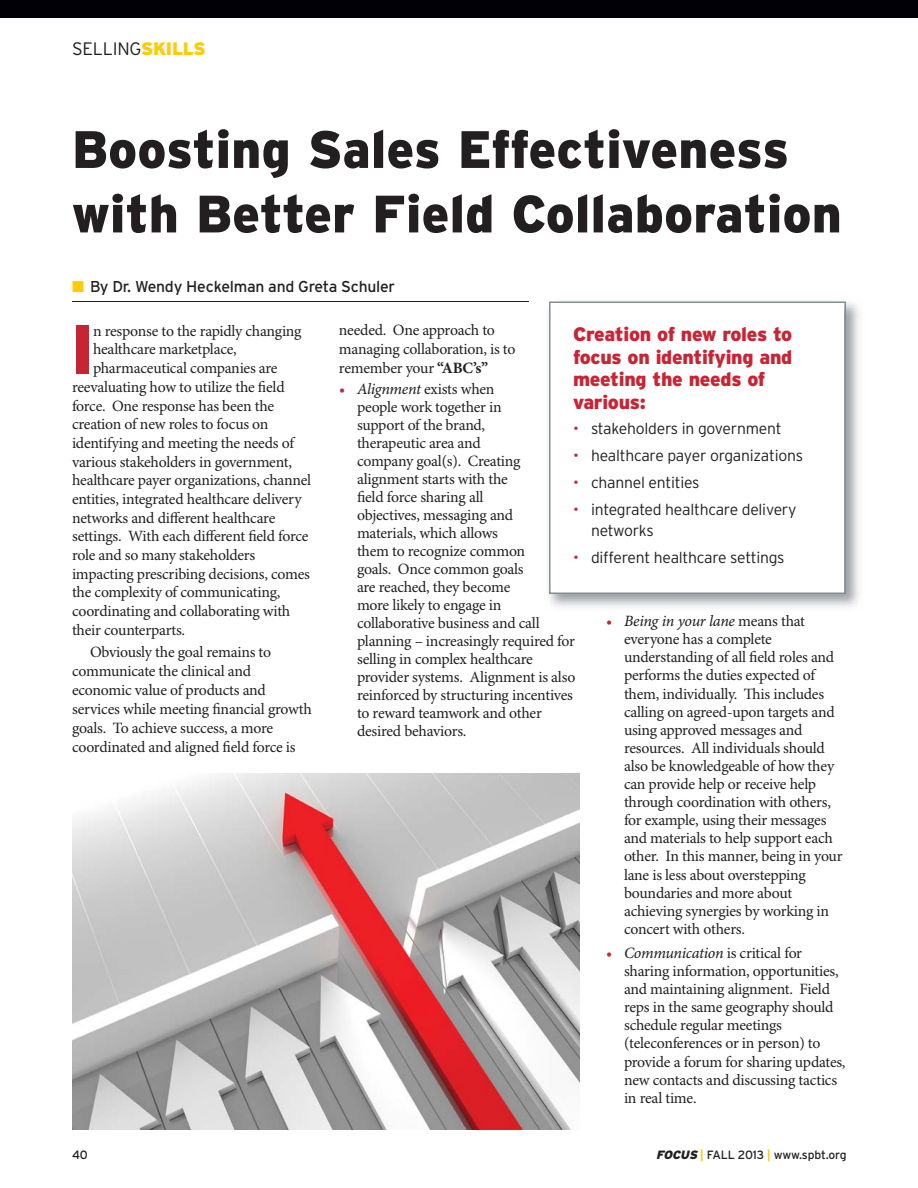
<style>
.page{position:relative;width:918px;height:1188px;background:#fff}
.page>*{position:absolute;margin:0;border:0;box-sizing:border-box;transform-origin:0 0}
.t1{font:900 69.9px "Interstate";color:#c92434;scale:.87 1}
.t2{font:900 52.5px/64.5px "Interstate";letter-spacing:.005em;color:#231f20}
.t3{font:900 19.5px/22.5px "Interstate";letter-spacing:-.015em;color:#c92434}
.t4{font:300 18px "Interstate";letter-spacing:-.015em;color:#231f20}
.t5{font:15.75px/18.1px "Minion Pro";letter-spacing:-.015em;color:#231f20}
.t6{font:300 15.75px/21px "Interstate";letter-spacing:-.015em;color:#231f20}
.t7{font:15.75px "Minion Pro It Capt";letter-spacing:-.025em;color:#231f20}
.t8{font:15.75px "Interstate";letter-spacing:-.015em;color:#231f20}
.t9{font:12px "Interstate";letter-spacing:-.01em;color:#231f20}
.s1{font-weight:900;color:#ffcb04}
.s2{color:#ffcb04}
.s3{font-weight:700}
.s4{color:#c92434}
.s5{font-family:"Minion Pro It Capt"}
.s6{font-family:"Minion Pro";color:#c92434}
.s7{font-family:"Minion Pro"}
.s8{font-weight:900;font-style:italic}
.s9{font-weight:700;color:#ffcb04}
</style>
<div class="page">
<div style="left:0;top:0;width:918px;height:18px;background:#000006"></div>
<hr style="left:72px;top:301px;width:457px;height:1px;background:#231f20">
<img style="left:72px;top:774px;width:507px;height:355px">
<img style="left:549px;top:301px;width:311px;height:306px">
<div style="left:550px;top:303px;width:294px;height:289px;background:#fff"></div>
<div style="left:549px;top:302px;width:297px;height:292px;border:2px solid #828f97"></div>
<p class="t4" style="left:72px;top:42px;width:135px">SELLING<span class="s1">SKILLS</span></p>
<h2 class="t2" style="left:72px;top:122px;width:771px">Boosting Sales Effectiveness with Better Field Collaboration</h2>
<p class="t8" style="left:72px;top:281px;width:325px"><span class="s2">■</span> By Dr. Wendy Heckelman and Greta Schuler</p>
<p class="t5" style="left:339px;top:322px;width:178px;line-height:18.9px">needed. One approach to managing collaboration, is to remember your <span class="s3">“ABC’s”</span></p>
<p class="t5" style="left:357px;top:382px;width:220px;text-indent:-18px"><span class="s4">•</span> <span class="s5">Alignment</span> exists when<br>people work together in<br>support of the brand,<br>therapeutic area and<br>company goal(s). Creating alignment starts with the<br>field force sharing all<br>objectives, messaging and materials, which allows<br>them to recognize common<br>goals. Once common goals<br>are reached, they become<br>more likely to engage in collaborative business and call planning – increasingly required for selling in complex healthcare provider systems. Alignment is also reinforced by structuring incentives to reward teamwork and other desired behaviors.</p>
<h1 class="t1" style="left:72px;top:323px;width:26px">I</h1>
<p class="t5" style="left:93px;top:323px;width:210px">n response to the rapidly changing</p>
<p class="t3" style="left:573px;top:325px;width:221px">Creation of new roles to focus on identifying and meeting the needs of various:</p>
<p class="t6" style="left:573px;top:419px;width:210px"><span class="s4">•</span> stakeholders in government</p>
<p class="t6" style="left:573px;top:446px;width:232px"><span class="s4">•</span> healthcare payer organizations</p>
<p class="t6" style="left:573px;top:473px;width:128px"><span class="s4">•</span> channel entities</p>
<p class="t6" style="left:591px;top:500px;width:207px;text-indent:-18px"><span class="s4">•</span> integrated healthcare delivery networks</p>
<p class="t6" style="left:573px;top:548px;width:213px"><span class="s4">•</span> different healthcare settings</p>
<p class="t5" style="left:93px;top:342px;width:145px">healthcare marketplace,</p>
<p class="t5" style="left:93px;top:360px;width:186px">pharmaceutical companies are</p>
<p class="t5" style="left:72px;top:379px;width:214px">reevaluating how to utilize the field</p>
<p class="t5" style="left:72px;top:398px;width:204px">force. One response has been the</p>
<p class="t5" style="left:72px;top:417px;width:198px">creation of new roles to focus on</p>
<p class="t5" style="left:72px;top:435px;width:224px">identifying and meeting the needs of</p>
<p class="t5" style="left:72px;top:454px;width:221px">various stakeholders in government,</p>
<p class="t5" style="left:72px;top:473px;width:241px">healthcare payer organizations, channel</p>
<p class="t5" style="left:72px;top:491px;width:231px">entities, integrated healthcare delivery</p>
<p class="t5" style="left:72px;top:510px;width:205px">networks and different healthcare</p>
<p class="t5" style="left:72px;top:529px;width:238px">settings. With each different field force</p>
<p class="t5" style="left:72px;top:547px;width:185px">role and so many stakeholders</p>
<p class="t5" style="left:72px;top:566px;width:240px">impacting prescribing decisions, comes</p>
<p class="t5" style="left:72px;top:585px;width:210px">the complexity of communicating,</p>
<p class="t5" style="left:72px;top:603px;width:220px">coordinating and collaborating with</p>
<p class="t5" style="left:72px;top:622px;width:115px">their counterparts.</p>
<p class="t5" style="left:72px;top:644px;width:241px;line-height:19px;text-indent:18px">Obviously the goal remains to communicate the clinical and economic value of products and services while meeting financial growth goals. To achieve success, a more coordinated and aligned field force is</p>
<p class="t7" style="left:606px;top:615px;width:201px"><span class="s6">•</span> Being in your lane <span class="s7">means that</span></p>
<p class="t5" style="left:624px;top:632px;width:220px">everyone has a complete understanding of all field roles and performs the duties expected of them, individually. This includes calling on agreed-upon targets and using approved messages and resources. All individuals should also be knowledgeable of how they can provide help or receive help through coordination with others, for example, using their messages and materials to help support each other. In this manner, being in your lane is less about overstepping boundaries and more about achieving synergies by working in concert with others.</p>
<p class="t7" style="left:606px;top:947px;width:198px"><span class="s6">•</span> Communication <span class="s7">is critical for</span></p>
<p class="t5" style="left:624px;top:963px;width:223px">sharing information, opportunities, and maintaining alignment. Field reps in the same geography should schedule regular meetings (teleconferences or in person) to provide a forum for sharing updates, new contacts and discussing tactics in real time.</p>
<p class="t9" style="left:72px;top:1150px;width:17px">40</p>
<p class="t9" style="left:656px;top:1150px;width:192px"><span class="s8">FOCUS</span><span class="s9">|</span> FALL 2013 <span class="s9">|</span> www.spbt.org</p>
</div>
